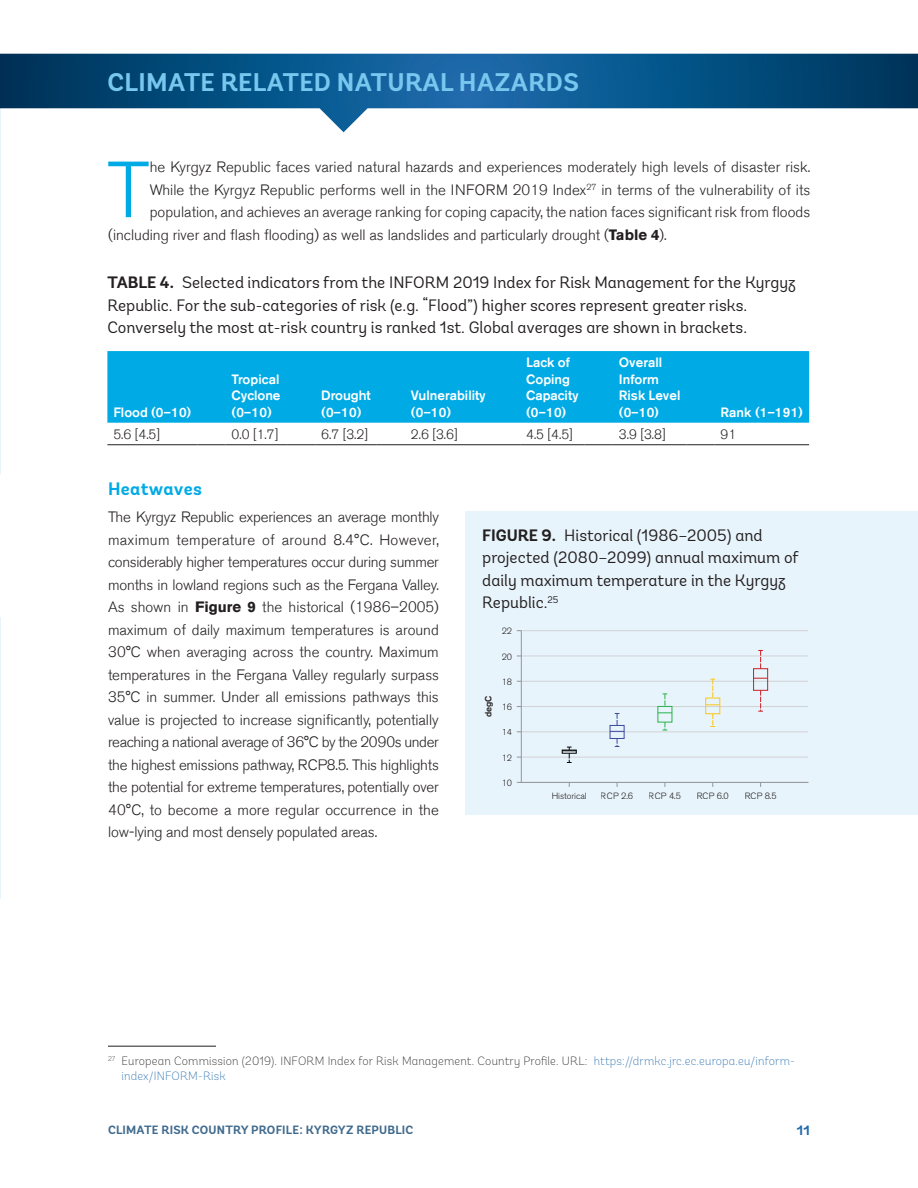
<style>
.page{position:relative;width:918px;height:1188px;background:#fff}
.page>*{position:absolute;margin:0;border:0;box-sizing:border-box;transform-origin:0 0}
.t1{font:300 78.75px "Akzidenz Grotesk BE";color:#00abe5}
.t2{font:700 25.5px "Andes";letter-spacing:.015em;color:#78c7ef}
.t3{font:700 18px "Andes";letter-spacing:.015em;color:#00abe5}
.t4{font:16.5px/22.5px "Andes";color:#231f20}
.t5{font:300 15px/22.5px "Akzidenz Grotesk BE";color:#231f20;text-align:justify}
.t6{font:500 13.5px/16.5px "Akzidenz Grotesk BE";color:#fff}
.t7{font:300 13.5px "Akzidenz Grotesk BE";color:#231f20}
.t8{font:700 13.5px "Andes";color:#236bad}
.t9{font:200 12px/15px "Andes";letter-spacing:.015em;color:#231f20}
.t10{font:700 12px "Andes";letter-spacing:.015em;color:#3f6a8d}
.t11{font:300 9px "Akzidenz Grotesk BE";color:#231f20}
.t12{font:500 9px "Akzidenz Grotesk BE";color:#231f20}
.s1{font-weight:700}
.s2{color:#236bad}
</style>
<div class="page">
<hr style="left:0;top:108px;width:1px;height:366px;background:#e8f4fb">
<hr style="left:0;top:617px;width:1px;height:282px;background:#e8f4fb">
<svg style="left:0;top:54px;width:918px;height:78px"></svg>
<div style="left:107px;top:351px;width:702px;height:72px;background:#00abe5"></div>
<hr style="left:107px;top:444px;width:90px;height:1px;background:#231f20">
<svg style="left:197px;top:444px;width:29px;height:1px"></svg>
<hr style="left:226px;top:444px;width:61px;height:1px;background:#231f20">
<svg style="left:287px;top:444px;width:28px;height:1px"></svg>
<hr style="left:315px;top:444px;width:62px;height:1px;background:#231f20">
<svg style="left:377px;top:444px;width:28px;height:1px"></svg>
<hr style="left:405px;top:444px;width:87px;height:1px;background:#231f20">
<svg style="left:492px;top:444px;width:28px;height:1px"></svg>
<hr style="left:520px;top:444px;width:65px;height:1px;background:#231f20">
<svg style="left:585px;top:444px;width:28px;height:1px"></svg>
<hr style="left:613px;top:444px;width:73px;height:1px;background:#231f20">
<svg style="left:686px;top:444px;width:29px;height:1px"></svg>
<hr style="left:715px;top:444px;width:94px;height:1px;background:#231f20">
<div style="left:466px;top:511px;width:452px;height:303px;background:#e8f4fb"></div>
<hr style="left:521px;top:782px;width:287px;height:1px;background:#939598">
<hr style="left:521px;top:630px;width:287px;height:1px;background:#d1d2d4">
<hr style="left:521px;top:656px;width:287px;height:1px;background:#d1d2d4">
<hr style="left:521px;top:681px;width:287px;height:1px;background:#d1d2d4">
<hr style="left:521px;top:706px;width:287px;height:1px;background:#d1d2d4">
<hr style="left:521px;top:731px;width:287px;height:1px;background:#d1d2d4">
<hr style="left:521px;top:757px;width:287px;height:1px;background:#d1d2d4">
<svg style="left:562px;top:747px;width:14px;height:16px"></svg>
<div style="left:562px;top:750px;width:15px;height:4px;border:1px solid #050504"></div>
<svg style="left:615px;top:713px;width:4px;height:12px"></svg>
<svg style="left:615px;top:739px;width:4px;height:8px"></svg>
<div style="left:610px;top:725px;width:15px;height:14px;border:1px solid #394a9f"></div>
<svg style="left:663px;top:694px;width:4px;height:12px"></svg>
<svg style="left:663px;top:722px;width:4px;height:9px"></svg>
<div style="left:658px;top:706px;width:14px;height:16px;border:1px solid #29b24b"></div>
<svg style="left:710px;top:679px;width:5px;height:19px"></svg>
<svg style="left:710px;top:714px;width:5px;height:13px"></svg>
<div style="left:705px;top:698px;width:15px;height:16px;border:1px solid #fcc616"></div>
<svg style="left:758px;top:650px;width:5px;height:18px"></svg>
<svg style="left:758px;top:691px;width:5px;height:21px"></svg>
<div style="left:753px;top:668px;width:15px;height:23px;border:1px solid #ca2026"></div>
<hr style="left:521px;top:630px;width:1px;height:152px;background:#939598">
<hr style="left:108px;top:1046px;width:108px;height:1px;background:#231f20">
<h2 class="t2" style="left:107px;top:66px;width:473px">CLIMATE RELATED NATURAL HAZARDS</h2>
<h1 class="t1" style="left:107px;top:146px;width:44px">T</h1>
<p class="t5" style="left:150px;top:156px;width:662px">he Kyrgyz Republic faces varied natural hazards and experiences moderately high levels of disaster risk.</p>
<p class="t5" style="left:150px;top:179px;width:662px">While the Kyrgyz Republic performs well in the INFORM 2019 Index<sup>27</sup> in terms of the vulnerability of its</p>
<p class="t5" style="left:150px;top:201px;width:662px">population, and achieves an average ranking for coping capacity, the nation faces significant risk from floods</p>
<p class="t5" style="left:108px;top:224px;width:560px">(including river and flash flooding) as well as landslides and particularly drought (<span class="s1">Table 4</span>).</p>
<p class="t4" style="left:107px;top:271px;width:690px"><span class="s1">TABLE 4.</span> Selected indicators from the INFORM 2019 Index for Risk Management for the Kyrgyz<br>Republic. For the sub-categories of risk (e.g. “Flood”) higher scores represent greater risks.<br>Conversely the most at-risk country is ranked 1st. Global averages are shown in brackets.</p>
<p class="t6" style="left:113px;top:404px;width:80px">Flood (0–10)</p>
<p class="t6" style="left:232px;top:371px;width:50px;text-align:justify">Tropical Cyclone (0–10)</p>
<p class="t6" style="left:321px;top:387px;width:51px">Drought (0–10)</p>
<p class="t6" style="left:411px;top:387px;width:76px">Vulnerability (0–10)</p>
<p class="t6" style="left:526px;top:354px;width:54px">Lack of<br>Coping<br>Capacity (0–10)</p>
<p class="t6" style="left:619px;top:354px;width:63px">Overall<br>Inform<br>Risk Level (0–10)</p>
<p class="t6" style="left:721px;top:404px;width:84px">Rank (1–191)</p>
<p class="t7" style="left:113px;top:426px;width:48px">5.6 [4.5]</p>
<p class="t7" style="left:232px;top:426px;width:48px">0.0 [1.7]</p>
<p class="t7" style="left:321px;top:426px;width:48px">6.7 [3.2]</p>
<p class="t7" style="left:411px;top:426px;width:48px">2.6 [3.6]</p>
<p class="t7" style="left:526px;top:426px;width:48px">4.5 [4.5]</p>
<p class="t7" style="left:619px;top:426px;width:48px">3.9 [3.8]</p>
<p class="t7" style="left:721px;top:426px;width:17px">91</p>
<p class="t3" style="left:108px;top:478px;width:96px">Heatwaves</p>
<p class="t5" style="left:108px;top:506px;width:333px">The Kyrgyz Republic experiences an average monthly maximum temperature of around 8.4°C. However, considerably higher temperatures occur during summer months in lowland regions such as the Fergana Valley.<br>As shown in <span class="s1">Figure 9</span> the historical (1986–2005) maximum of daily maximum temperatures is around 30°C when averaging across the country. Maximum temperatures in the Fergana Valley regularly surpass 35°C in summer. Under all emissions pathways this value is projected to increase significantly, potentially reaching a national average of 36°C by the 2090s under the highest emissions pathway, RCP8.5. This highlights the potential for extreme temperatures, potentially over 40°C, to become a more regular occurrence in the low-lying and most densely populated areas.</p>
<p class="t4" style="left:482px;top:524px;width:318px"><span class="s1">FIGURE 9.</span> Historical (1986–2005) and projected (2080–2099) annual maximum of daily maximum temperature in the Kyrgyz Republic. <sup>25</sup></p>
<p class="t12" style="left:483px;top:717px;width:23px;rotate:-90deg">degC</p>
<p class="t11" style="left:501px;top:626px;width:12px">22</p>
<p class="t11" style="left:501px;top:651px;width:12px">20</p>
<p class="t11" style="left:501px;top:677px;width:12px">18</p>
<p class="t11" style="left:501px;top:702px;width:12px">16</p>
<p class="t11" style="left:501px;top:727px;width:12px">14</p>
<p class="t11" style="left:501px;top:753px;width:12px">12</p>
<p class="t11" style="left:501px;top:778px;width:12px">10</p>
<p class="t11" style="left:552px;top:790px;width:37px">Historical</p>
<p class="t11" style="left:601px;top:790px;width:34px">RCP 2.6</p>
<p class="t11" style="left:649px;top:790px;width:34px">RCP 4.5</p>
<p class="t11" style="left:697px;top:790px;width:34px">RCP 6.0</p>
<p class="t11" style="left:744px;top:790px;width:34px">RCP 8.5</p>
<p class="t9" style="left:122px;top:1053px;width:675px;text-indent:-14px"><sup>27</sup> European Commission (2019). INFORM Index for Risk Management. Country Profile. URL: <span class="s2">https://drmkc.jrc.ec.europa.eu/inform&shy;index/INFORM-Risk</span></p>
<p class="t10" style="left:108px;top:1122px;width:307px">CLIMATE RISK COUNTRY PROFILE: KYRGYZ REPUBLIC</p>
<p class="t8" style="left:797px;top:1122px;width:15px">11</p>
</div>
